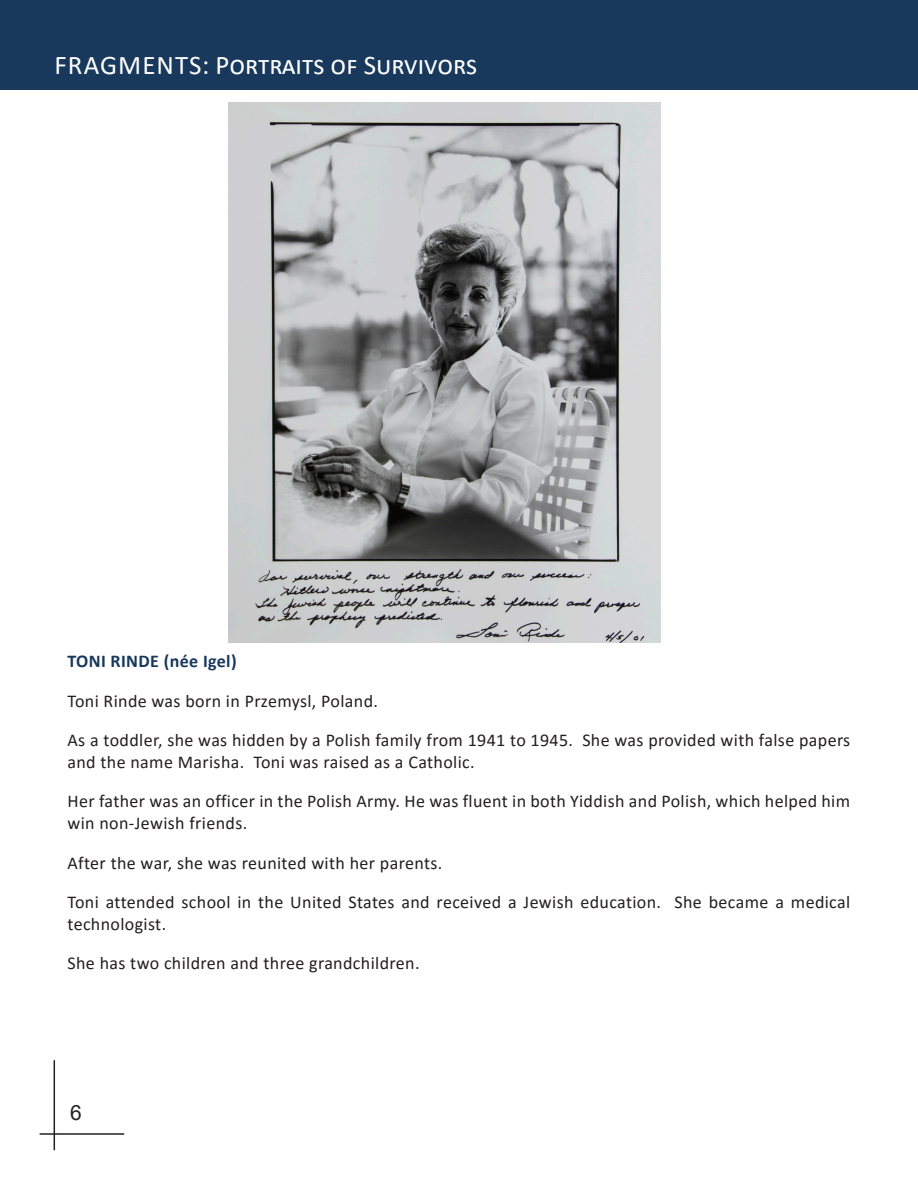
<style>
.page{position:relative;width:918px;height:1188px;background:#fff}
.page>*{position:absolute;margin:0;border:0;box-sizing:border-box;transform-origin:0 0}
.t1{font:27px "Calibri";color:#fff}
.t2{font:21px "Arial";color:#231f20}
.t3{font:18px/21.6px "Calibri";letter-spacing:.02em;color:#231f20}
.t4{font:700 18px "Calibri";letter-spacing:.02em;color:#18395c}
</style>
<div class="page">
<hr style="left:54px;top:1060px;width:1px;height:90px;background:#231f20">
<hr style="left:40px;top:1133px;width:84px;height:2px;background:#231f20">
<img style="left:229px;top:103px;width:432px;height:540px">
<div style="left:0;top:0;width:918px;height:89px;background:#18395c"></div>
<p class="t1" style="left:55px;top:47px;width:424px">FRAGMENTS: Portraits of Survivors</p>
<p class="t4" style="left:68px;top:648px;width:171px">TONI RINDE (née Igel)</p>
<p class="t3" style="left:68px;top:689px;width:312px">Toni Rinde was born in Przemysl, Poland.</p>
<p class="t3" style="left:68px;top:729px;width:784px">As a toddler, she was hidden by a Polish family from 1941 to 1945. She was provided with false papers and the name Marisha. Toni was raised as a Catholic.</p>
<p class="t3" style="left:68px;top:790px;width:784px">Her father was an officer in the Polish Army. He was fluent in both Yiddish and Polish, which helped him win non-Jewish friends.</p>
<p class="t3" style="left:68px;top:851px;width:376px">After the war, she was reunited with her parents.</p>
<p class="t3" style="left:68px;top:891px;width:784px">Toni attended school in the United States and received a Jewish education. She became a medical technologist.</p>
<p class="t3" style="left:68px;top:952px;width:354px">She has two children and three grandchildren.</p>
<p class="t2" style="left:70px;top:1098px;width:13px">6</p>
</div>
